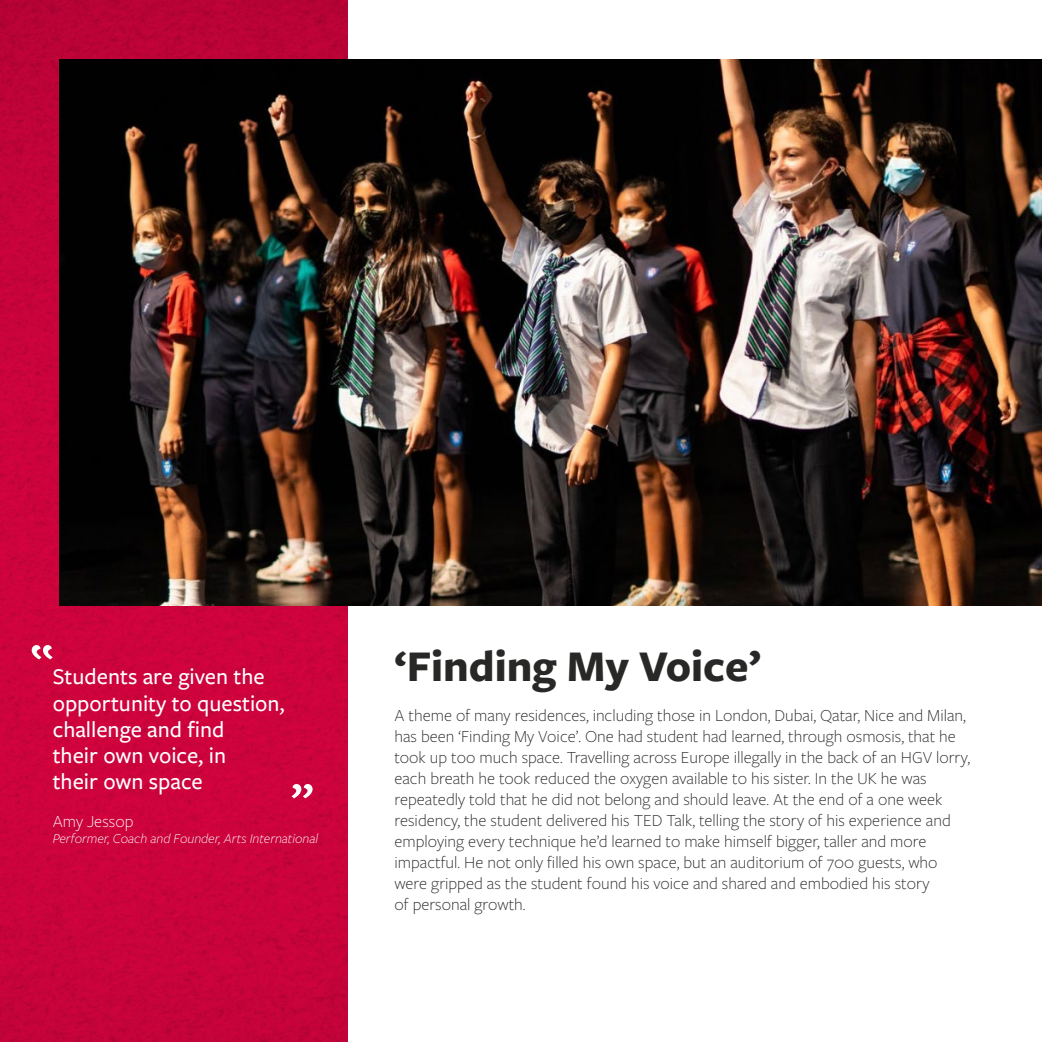
<style>
.page{position:relative;width:1042px;height:1042px;background:#fff}
.page>*{position:absolute;margin:0;border:0;box-sizing:border-box;transform-origin:0 0}
.t1{font:700 45.5px "Freight Sans Pro";color:#282827}
.t2{font:500 23.28px/26.2px "Freight Sans Pro";color:#fff}
.t3{font:300 17.5px/21px "Freight Sans Pro";color:#282827}
.t4{font:300 17.5px "Freight Sans Pro";color:#fff}
.t5{font:italic 300 14px "Freight Sans Pro";color:#fff}
</style>
<div class="page">
<img style="left:0;top:0;width:347px;height:1042px">
<svg style="left:32px;top:645px;width:21px;height:14px"></svg>
<svg style="left:291px;top:784px;width:22px;height:14px"></svg>
<img style="left:60px;top:60px;width:982px;height:545px">
<h2 class="t2" style="left:53px;top:663px;width:213px">Students are given the</h2>
<h2 class="t2" style="left:53px;top:689px;width:233px">opportunity to question, challenge and find<br>their own voice, in<br>their own space</h2>
<p class="t4" style="left:53px;top:809px;width:82px">Amy Jessop</p>
<p class="t5" style="left:53px;top:829px;width:267px">Performer, Coach and Founder, Arts International</p>
<h1 class="t1" style="left:394px;top:635px;width:368px">‘Finding My Voice’</h1>
<p class="t3" style="left:394px;top:704px;width:577px">A theme of many residences, including those in London, Dubai, Qatar, Nice and Milan, has been ‘Finding My Voice’. One had student had learned, through osmosis, that he took up too much space. Travelling across Europe illegally in the back of an HGV lorry, each breath he took reduced the oxygen available to his sister. In the UK he was repeatedly told that he did not belong and should leave. At the end of a one week residency, the student delivered his TED Talk, telling the story of his experience and employing every technique he’d learned to make himself bigger, taller and more impactful. He not only filled his own space, but an auditorium of 700 guests, who were gripped as the student found his voice and shared and embodied his story<br>of personal growth.</p>
</div>
